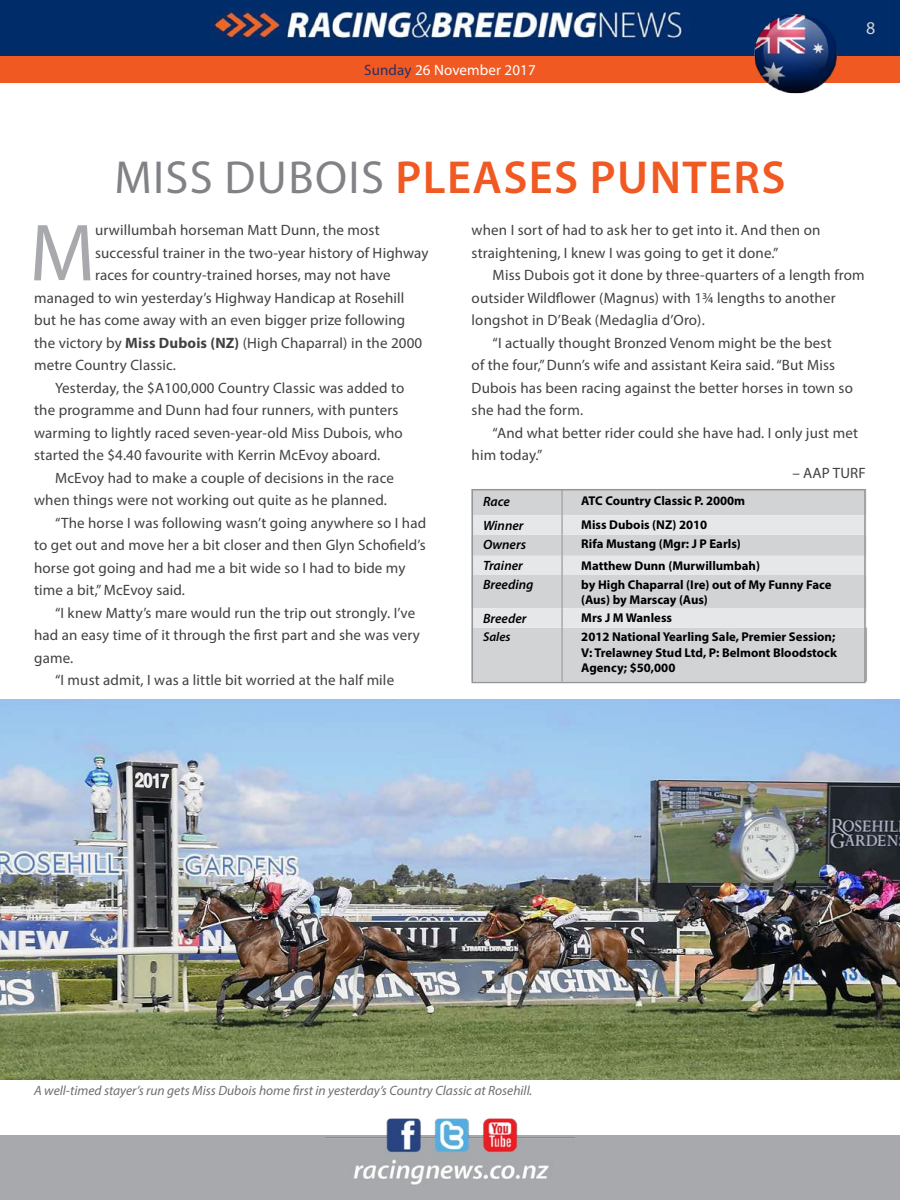
<style>
.page{position:relative;width:900px;height:1200px;background:#fff}
.page>*{position:absolute;margin:0;border:0;box-sizing:border-box;transform-origin:0 0}
.t1{font:81.75px "Myriad Pro";color:#a7a9ac}
.t2{font:600 46.5px "Myriad Pro";letter-spacing:.03em;color:#f15922}
.t3{font:18px "Myriad Pro";color:#d1d4d4}
.t4{font:15px/22.5px "Myriad Pro";letter-spacing:.01em;color:#414042}
.t5{font:15px "Myriad Pro";letter-spacing:.01em;color:#fff}
.t6{font:italic 13.5px "Myriad Pro";color:#6d6e71}
.t7{font:italic 600 13.5px "Myriad Pro";color:#000}
.t8{font:700 12.75px/15.3px "Myriad Pro";color:#000}
.t9{font:italic 600 12.75px "Myriad Pro";color:#000}
.s1{color:#203267}
.s2{font-weight:400;color:#808285}
.s3{font-weight:700}
</style>
<div class="page">
<div style="left:0;top:1136px;width:900px;height:64px;background:#a7a9ac"></div>
<img style="left:325px;top:1118px;width:250px;height:67px">
<div style="left:0;top:56px;width:900px;height:27px;background:#f15922"></div>
<img style="left:0;top:0;width:900px;height:56px">
<img style="left:0;top:700px;width:900px;height:380px">
<div style="left:475px;top:492px;width:388px;height:188px;background:#d1d3d4"></div>
<svg style="left:475px;top:515px;width:388px;height:113px;background:#dcddde"></svg>
<hr style="left:561px;top:489px;width:2px;height:26px;background:#a7a9ac">
<hr style="left:561px;top:515px;width:2px;height:20px;background:#a7a9ac">
<hr style="left:561px;top:535px;width:2px;height:21px;background:#a7a9ac">
<svg style="left:561px;top:556px;width:2px;height:19px"></svg>
<hr style="left:561px;top:575px;width:2px;height:33px;background:#a7a9ac">
<hr style="left:561px;top:608px;width:2px;height:20px;background:#a7a9ac">
<hr style="left:561px;top:628px;width:2px;height:54px;background:#a7a9ac">
<hr style="left:866px;top:628px;width:1px;height:54px;background:#a7a9ac">
<div style="left:472px;top:489px;width:394px;height:194px;border:2px solid #939598"></div>
<img style="left:752px;top:11px;width:88px;height:83px">
<p class="t5" style="left:364px;top:61px;width:173px"><span class="s1">Sunday</span> 26 November 2017</p>
<h2 class="t2" style="left:114px;top:148px;width:673px"><span class="s2">MISS DUBOIS</span> PLEASES PUNTERS</h2>
<p class="t3" style="left:866px;top:17px;width:11px">8</p>
<h1 class="t1" style="left:29px;top:203px;width:67px">M</h1>
<p class="t4" style="left:95px;top:219px;width:286px">urwillumbah horseman Matt Dunn, the most</p>
<p class="t4" style="left:95px;top:241px;width:335px">successful trainer in the two-year history of Highway</p>
<p class="t4" style="left:95px;top:264px;width:297px">races for country-trained horses, may not have</p>
<p class="t4" style="left:34px;top:286px;width:372px">managed to win yesterday’s Highway Handicap at Rosehill</p>
<p class="t4" style="left:34px;top:309px;width:373px">but he has come away with an even bigger prize following</p>
<p class="t4" style="left:34px;top:331px;width:390px">the victory by <span class="s3">Miss Dubois (NZ)</span> (High Chaparral) in the 2000</p>
<p class="t4" style="left:34px;top:354px;width:143px">metre Country Classic.</p>
<p class="t4" style="left:55px;top:376px;width:351px">Yesterday, the $A100,000 Country Classic was added to</p>
<p class="t4" style="left:34px;top:399px;width:366px">the programme and Dunn had four runners, with punters</p>
<p class="t4" style="left:34px;top:421px;width:370px">warming to lightly raced seven-year-old Miss Dubois, who</p>
<p class="t4" style="left:34px;top:444px;width:348px">started the $4.40 favourite with Kerrin McEvoy aboard.</p>
<p class="t4" style="left:55px;top:466px;width:340px">McEvoy had to make a couple of decisions in the race</p>
<p class="t4" style="left:34px;top:489px;width:354px">when things were not working out quite as he planned.</p>
<p class="t4" style="left:55px;top:511px;width:373px">“The horse I was following wasn’t going anywhere so I had</p>
<p class="t4" style="left:34px;top:534px;width:393px">to get out and move her a bit closer and then Glyn Schofield’s</p>
<p class="t4" style="left:34px;top:556px;width:373px">horse got going and had me a bit wide so I had to bide my</p>
<p class="t4" style="left:34px;top:579px;width:152px">time a bit,” McEvoy said.</p>
<p class="t4" style="left:55px;top:601px;width:362px">“I knew Matty’s mare would run the trip out strongly. I’ve</p>
<p class="t4" style="left:34px;top:624px;width:387px">had an easy time of it through the first part and she was very</p>
<p class="t4" style="left:34px;top:646px;width:41px">game.</p>
<p class="t4" style="left:55px;top:669px;width:341px">“I must admit, I was a little bit worried at the half mile</p>
<p class="t4" style="left:472px;top:219px;width:350px">when I sort of had to ask her to get into it. And then on straightening, I knew I was going to get it done.”</p>
<p class="t4" style="left:493px;top:264px;width:374px">Miss Dubois got it done by three-quarters of a length from</p>
<p class="t4" style="left:472px;top:286px;width:365px">outsider Wildflower (Magnus) with 1¾ lengths to another</p>
<p class="t4" style="left:472px;top:309px;width:235px">longshot in D’Beak (Medaglia d’Oro).</p>
<p class="t4" style="left:493px;top:331px;width:341px">“I actually thought Bronzed Venom might be the best</p>
<p class="t4" style="left:472px;top:354px;width:365px">of the four,” Dunn’s wife and assistant Keira said. “But Miss</p>
<p class="t4" style="left:472px;top:376px;width:383px">Dubois has been racing against the better horses in town so</p>
<p class="t4" style="left:472px;top:399px;width:113px">she had the form.</p>
<p class="t4" style="left:493px;top:421px;width:367px">“And what better rider could she have had. I only just met</p>
<p class="t4" style="left:472px;top:444px;width:72px">him today.”</p>
<p class="t4" style="left:792px;top:462px;width:75px">– AAP TURF</p>
<p class="t7" style="left:483px;top:493px;width:28px">Race</p>
<p class="t8" style="left:581px;top:493px;width:166px">ATC Country Classic P. 2000m</p>
<p class="t7" style="left:483px;top:516px;width:42px">Winner</p>
<p class="t8" style="left:581px;top:517px;width:128px">Miss Dubois (NZ) 2010</p>
<p class="t7" style="left:483px;top:536px;width:45px">Owners</p>
<p class="t8" style="left:581px;top:536px;width:161px">Rifa Mustang (Mgr: J P Earls)</p>
<p class="t7" style="left:483px;top:557px;width:41px">Trainer</p>
<p class="t8" style="left:581px;top:557px;width:180px">Matthew Dunn (Murwillumbah)</p>
<p class="t7" style="left:483px;top:576px;width:52px">Breeding</p>
<p class="t8" style="left:581px;top:576px;width:252px">by High Chaparral (Ire) out of My Funny Face (Aus) by Marscay (Aus)</p>
<p class="t7" style="left:483px;top:610px;width:45px">Breeder</p>
<p class="t8" style="left:581px;top:610px;width:92px">Mrs J M Wanless</p>
<p class="t9" style="left:483px;top:629px;width:29px">Sales</p>
<p class="t8" style="left:581px;top:629px;width:257px;text-align:justify">2012 National Yearling Sale, Premier Session; V: Trelawney Stud Ltd, P: Belmont Bloodstock Agency; $50,000</p>
<p class="t6" style="left:34px;top:1083px;width:500px">A well-timed stayer’s run gets Miss Dubois home first in yesterday’s Country Classic at Rosehill.</p>
</div>
